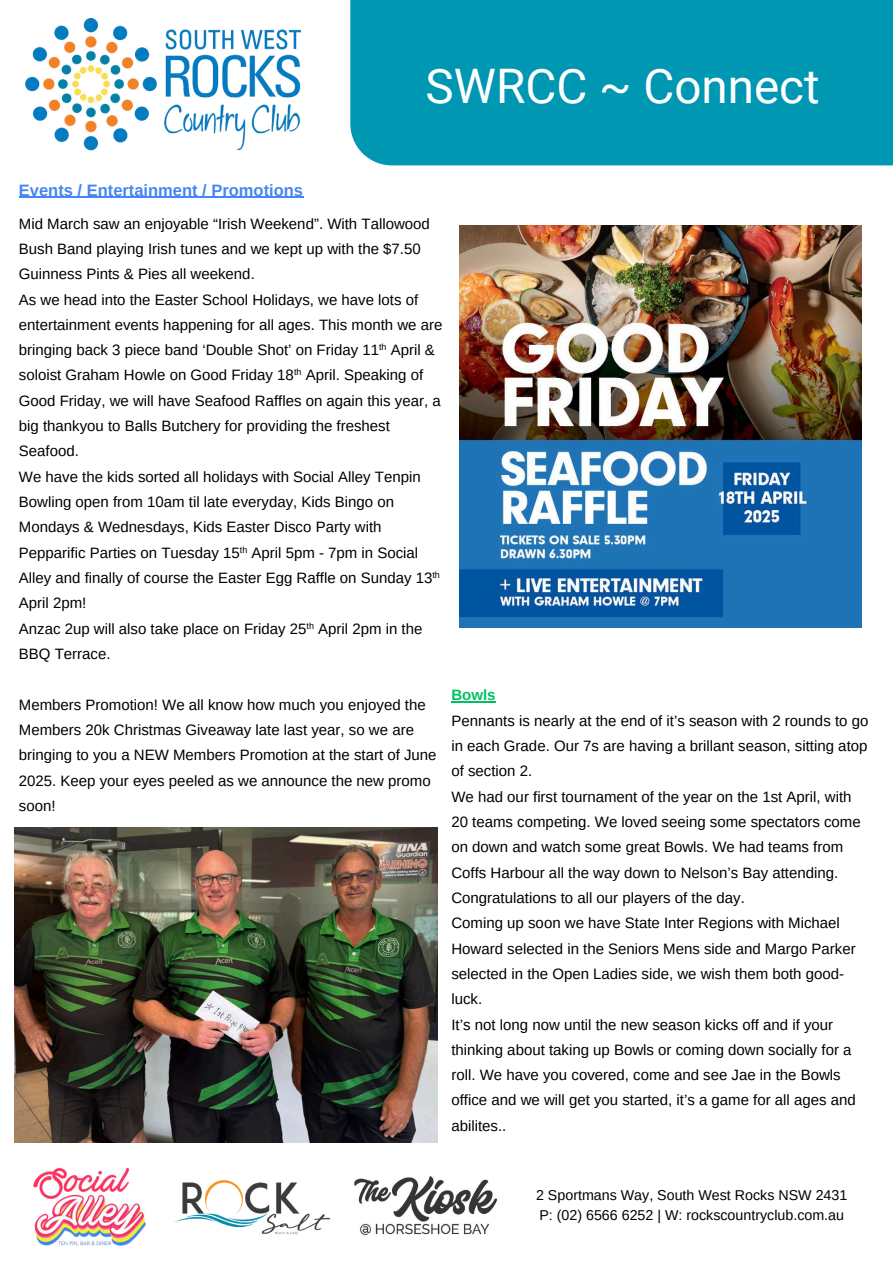
<style>
.page{position:relative;width:893px;height:1263px;background:#fff}
.page>*{position:absolute;margin:0;border:0;box-sizing:border-box;transform-origin:0 0}
.t1{font:47.62px "Roboto";color:#fff}
.t2{font:700 16.5px "Arimo";color:#4685f5}
.t3{font:15px/25.3px "Arimo";color:#000}
.t4{font:700 15px "Arimo";color:#00bf63}
.t5{font:14.25px/19.6px "Arimo";color:#000}
.t6{font:9px "Arimo";color:#000}
</style>
<div class="page">
<div style="left:350px;top:0;width:543px;height:165px;background:#0097b2"></div>
<img style="left:24px;top:18px;width:141px;height:133px">
<img style="left:165px;top:29px;width:136px;height:120px">
<img style="left:33px;top:1167px;width:113px;height:79px">
<img style="left:174px;top:1180px;width:157px;height:55px">
<img style="left:354px;top:1176px;width:144px;height:60px">
<img style="left:459px;top:225px;width:402px;height:402px">
<img style="left:14px;top:827px;width:423px;height:316px">
<hr style="left:451px;top:701px;width:44px;height:2px;background:#00bf63">
<hr style="left:19px;top:197px;width:284px;height:1px;background:#4685f5">
<p class="t2" style="left:19px;top:181px;width:286px">Events / Entertainment / Promotions</p>
<h1 class="t1" style="left:425px;top:59px;width:396px">SWRCC ~ Connect</h1>
<p class="t3" style="left:19px;top:211px;width:425px">Mid March saw an enjoyable “Irish Weekend”. With Tallowood Bush Band playing Irish tunes and we kept up with the $7.50<br>Guinness Pints &amp; Pies all weekend.<br>As we head into the Easter School Holidays, we have lots of entertainment events happening for all ages. This month we are bringing back 3 piece band ‘Double Shot’ on Friday 11 April &amp; soloist Graham Howle on Good Friday 18 April. Speaking of Good Friday, we will have Seafood Raffles on again this year, a big thankyou to Balls Butchery for providing the freshest Seafood.</p>
<p class="t6" style="left:379px;top:342px;width:9px">th</p>
<p class="t6" style="left:294px;top:367px;width:9px">th</p>
<p class="t3" style="left:19px;top:464px;width:415px">We have the kids sorted all holidays with Social Alley Tenpin Bowling open from 10am til late everyday, Kids Bingo on Mondays &amp; Wednesdays, Kids Easter Disco Party with Pepparific Parties on Tuesday 15 April 5pm - 7pm in Social Alley and finally of course the Easter Egg Raffle on Sunday 13<br>April 2pm!</p>
<p class="t6" style="left:240px;top:544px;width:9px">th</p>
<p class="t6" style="left:432px;top:570px;width:9px">th</p>
<p class="t6" style="left:306px;top:620px;width:9px">th</p>
<p class="t3" style="left:19px;top:616px;width:405px">Anzac 2up will also take place on Friday 25 April 2pm in the<br>BBQ Terrace.</p>
<p class="t3" style="left:19px;top:692px;width:419px">Members Promotion! We all know how much you enjoyed the Members 20k Christmas Giveaway late last year, so we are bringing to you a NEW Members Promotion at the start of June 2025. Keep your eyes peeled as we announce the new promo soon!</p>
<p class="t4" style="left:451px;top:687px;width:46px">Bowls</p>
<p class="t3" style="left:451px;top:708px;width:418px">Pennants is nearly at the end of it’s season with 2 rounds to go in each Grade. Our 7s are having a brillant season, sitting atop of section 2.<br>We had our first tournament of the year on the 1st April, with 20 teams competing. We loved seeing some spectators come on down and watch some great Bowls. We had teams from Coffs Harbour all the way down to Nelson’s Bay attending.<br>Congratulations to all our players of the day.<br>Coming up soon we have State Inter Regions with Michael Howard selected in the Seniors Mens side and Margo Parker selected in the Open Ladies side, we wish them both good&shy;luck.<br>It’s not long now until the new season kicks off and if your thinking about taking up Bowls or coming down socially for a roll. We have you covered, come and see Jae in the Bowls office and we will get you started, it’s a game for all ages and abilites..</p>
<p class="t5" style="left:536px;top:1185px;width:313px">2 Sportmans Way, South West Rocks NSW 2431<br>P: (02) 6566 6252 | W: rockscountryclub.com.au</p>
</div>
